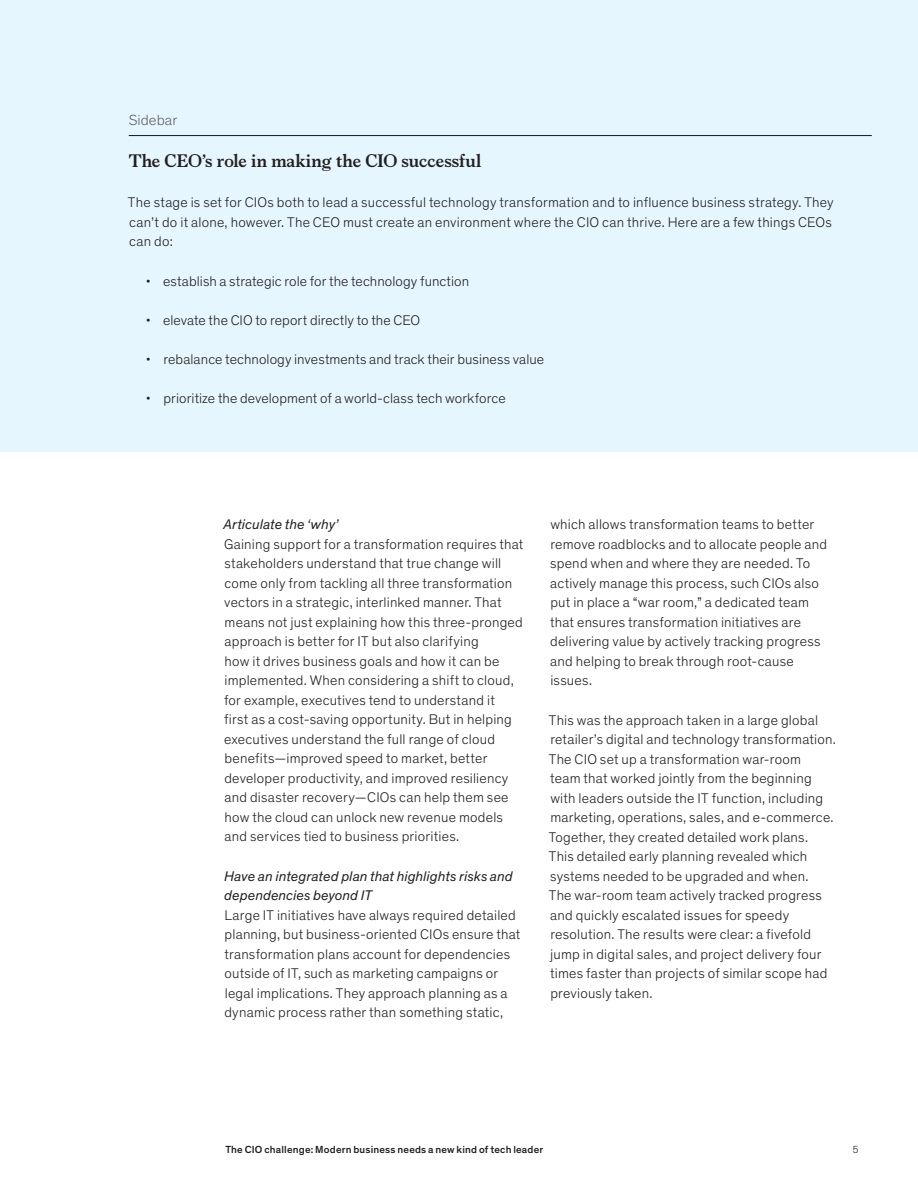
<style>
.page{position:relative;width:918px;height:1188px;background:#fff}
.page>*{position:absolute;margin:0;border:0;box-sizing:border-box;transform-origin:0 0}
.Sidebar_title{font:700 18px "Bower";color:#231f20}
.t1{font:300 15px "Theinhardt Pan";letter-spacing:.005em;color:#636366}
.Body_text{font:300 14.25px/19.5px "Theinhardt Pan";letter-spacing:.015em;color:#231f20}
.Header_footer___Blac{font:500 10.5px "Theinhardt Pan";letter-spacing:.02em;color:#231f20}
.t2{font:300 10.5px "Theinhardt Pan";color:#231f20}
.s1{font-weight:400;font-style:italic}
</style>
<div class="page">
<div style="left:0;top:0;width:918px;height:452px;background:#e6f6fe"></div>
<hr style="left:129px;top:135px;width:743px;height:1px;background:#051c2c">
<p class="t1" style="left:129px;top:109px;width:50px">Sidebar</p>
<p class="Sidebar_title" style="left:129px;top:147px;width:354px">The CEO’s role in making the CIO successful</p>
<p class="Body_text" style="left:128px;top:192px;width:707px">The stage is set for CIOs both to lead a successful technology transformation and to influence business strategy. They can’t do it alone, however. The CEO must create an environment where the CIO can thrive. Here are a few things CEOs can do:</p>
<p class="Body_text" style="left:146px;top:270px;width:325px">• establish a strategic role for the technology function</p>
<p class="Body_text" style="left:146px;top:310px;width:276px">• elevate the CIO to report directly to the CEO</p>
<p class="Body_text" style="left:146px;top:349px;width:400px">• rebalance technology investments and track their business value</p>
<p class="Body_text" style="left:146px;top:388px;width:361px">• prioritize the development of a world-class tech workforce</p>
<p class="Body_text" style="left:223px;top:514px;width:302px"><span class="s1">Articulate the ‘why’<br></span>Gaining support for a transformation requires that stakeholders understand that true change will come only from tackling all three transformation vectors in a strategic, interlinked manner. That means not just explaining how this three-pronged approach is better for IT but also clarifying<br>how it drives business goals and how it can be implemented. When considering a shift to cloud, for example, executives tend to understand it<br>first as a cost-saving opportunity. But in helping executives understand the full range of cloud benefits—improved speed to market, better developer productivity, and improved resiliency and disaster recovery—CIOs can help them see how the cloud can unlock new revenue models and services tied to business priorities.</p>
<p class="Body_text" style="left:224px;top:865px;width:298px"><span class="s1">Have an integrated plan that highlights risks and dependencies beyond IT<br></span>Large IT initiatives have always required detailed planning, but business-oriented CIOs ensure that transformation plans account for dependencies outside of IT, such as marketing campaigns or legal implications. They approach planning as a dynamic process rather than something static,</p>
<p class="Body_text" style="left:550px;top:514px;width:279px">which allows transformation teams to better remove roadblocks and to allocate people and spend when and where they are needed. To actively manage this process, such CIOs also put in place a “war room,” a dedicated team that ensures transformation initiatives are delivering value by actively tracking progress and helping to break through root-cause issues.</p>
<p class="Body_text" style="left:549px;top:709px;width:288px">This was the approach taken in a large global retailer’s digital and technology transformation.<br>The CIO set up a transformation war-room<br>team that worked jointly from the beginning with leaders outside the IT function, including marketing, operations, sales, and e-commerce.<br>Together, they created detailed work plans.<br>This detailed early planning revealed which systems needed to be upgraded and when.<br>The war-room team actively tracked progress and quickly escalated issues for speedy resolution. The results were clear: a fivefold jump in digital sales, and project delivery four times faster than projects of similar scope had previously taken.</p>
<p class="Header_footer___Blac" style="left:225px;top:1142px;width:319px">The CIO challenge: Modern business needs a new kind of tech leader</p>
<p class="t2" style="left:853px;top:1142px;width:7px">5</p>
</div>
